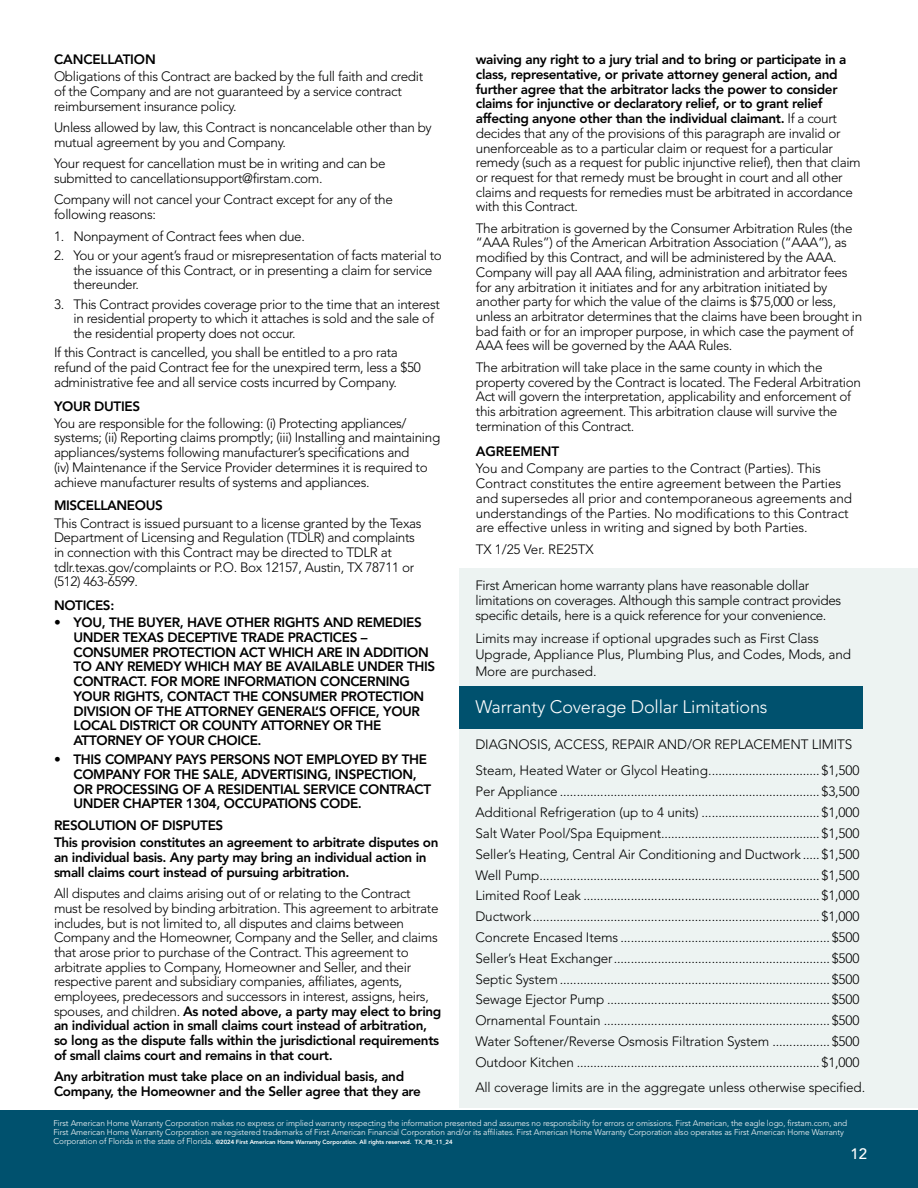
<style>
.page{position:relative;width:918px;height:1188px;background:#fff}
.page>*{position:absolute;margin:0;border:0;box-sizing:border-box;transform-origin:0 0}
.t1{font:300 18px "Avenir LT Std";letter-spacing:-.01em;color:#fff}
.t2{font:500 15px "Avenir LT Std";color:#fff}
.t3{font:300 13.5px/14.7px "Avenir LT Std";letter-spacing:-.025em;color:#000}
.t4{font:800 13.5px/14.7px "Avenir LT Std";letter-spacing:-.025em;color:#000}
.t5{font:300 8.25px/9px "Avenir LT Std";letter-spacing:-.01em;color:#fff}
.t6{font:800 6px "Avenir LT Std";letter-spacing:-.01em;color:#fff}
.s1{font-weight:800}
.s2{font-weight:300;font-size:8.25px}
</style>
<div class="page">
<div style="left:0;top:1110px;width:918px;height:78px;background:#00516e"></div>
<div style="left:459px;top:568px;width:459px;height:540px;background:#edf3f2"></div>
<div style="left:459px;top:686px;width:404px;height:42px;background:#00516e"></div>
<p class="t4" style="left:54px;top:52px;width:103px">CANCELLATION</p>
<p class="t3" style="left:54px;top:69px;width:371px">Obligations of this Contract are backed by the full faith and credit of the Company and are not guaranteed by a service contract reimbursement insurance policy.</p>
<p class="t3" style="left:54px;top:120px;width:379px">Unless allowed by law, this Contract is noncancelable other than by mutual agreement by you and Company.</p>
<p class="t3" style="left:54px;top:156px;width:333px">Your request for cancellation must be in writing and can be submitted to cancellationsupport@firstam.com.</p>
<p class="t3" style="left:54px;top:193px;width:340px">Company will not cancel your Contract except for any of the following reasons:</p>
<p class="t3" style="left:54px;top:229px;width:252px">1. Nonpayment of Contract fees when due.</p>
<p class="t3" style="left:73px;top:248px;width:370px;text-indent:-19px">2. You or your agent’s fraud or misrepresentation of facts material to the issuance of this Contract, or in presenting a claim for service thereunder.</p>
<p class="t3" style="left:73px;top:297px;width:368px;text-indent:-19px">3. This Contract provides coverage prior to the time that an interest in residential property to which it attaches is sold and the sale of the residential property does not occur.</p>
<p class="t3" style="left:54px;top:345px;width:368px">If this Contract is cancelled, you shall be entitled to a pro rata refund of the paid Contract fee for the unexpired term, less a $50 administrative fee and all service costs incurred by Company.</p>
<p class="t4" style="left:54px;top:399px;width:88px">YOUR DUTIES</p>
<p class="t3" style="left:54px;top:416px;width:388px">You are responsible for the following: (i) Protecting appliances/ systems; (ii) Reporting claims promptly; (iii) Installing and maintaining appliances/systems following manufacturer’s specifications and<br>(iv) Maintenance if the Service Provider determines it is required to achieve manufacturer results of systems and appliances.</p>
<p class="t4" style="left:54px;top:498px;width:110px">MISCELLANEOUS</p>
<p class="t3" style="left:54px;top:516px;width:369px">This Contract is issued pursuant to a license granted by the Texas Department of Licensing and Regulation (TDLR) and complaints in connection with this Contract may be directed to TDLR at tdlr.texas.gov/complaints or P.O. Box 12157, Austin, TX 78711 or (512) 463-6599.</p>
<p class="t4" style="left:54px;top:598px;width:62px">NOTICES:</p>
<p class="t4" style="left:73px;top:615px;width:363px;text-indent:-19px">• YOU, THE BUYER, HAVE OTHER RIGHTS AND REMEDIES UNDER TEXAS DECEPTIVE TRADE PRACTICES – CONSUMER PROTECTION ACT WHICH ARE IN ADDITION TO ANY REMEDY WHICH MAY BE AVAILABLE UNDER THIS CONTRACT. FOR MORE INFORMATION CONCERNING YOUR RIGHTS, CONTACT THE CONSUMER PROTECTION DIVISION OF THE ATTORNEY GENERAL’S OFFICE, YOUR LOCAL DISTRICT OR COUNTY ATTORNEY OR THE ATTORNEY OF YOUR CHOICE.</p>
<p class="t4" style="left:73px;top:752px;width:359px;text-indent:-19px">• THIS COMPANY PAYS PERSONS NOT EMPLOYED BY THE COMPANY FOR THE SALE, ADVERTISING, INSPECTION, OR PROCESSING OF A RESIDENTIAL SERVICE CONTRACT UNDER CHAPTER 1304, OCCUPATIONS CODE.</p>
<p class="t4" style="left:54px;top:817px;width:386px;line-height:17.1px">RESOLUTION OF DISPUTES<br>This provision constitutes an agreement to arbitrate disputes on</p>
<p class="t4" style="left:54px;top:850px;width:374px">an individual basis. Any party may bring an individual action in small claims court instead of pursuing arbitration.</p>
<p class="t3" style="left:54px;top:886px;width:389px">All disputes and claims arising out of or relating to the Contract must be resolved by binding arbitration. This agreement to arbitrate includes, but is not limited to, all disputes and claims between Company and the Homeowner, Company and the Seller, and claims that arose prior to purchase of the Contract. This agreement to arbitrate applies to Company, Homeowner and Seller, and their respective parent and subsidiary companies, affiliates, agents, employees, predecessors and successors in interest, assigns, heirs, spouses, and children. <span class="s1">As noted above, a party may elect to bring an individual action in small claims court instead of arbitration, so long as the dispute falls within the jurisdictional requirements of small claims court and remains in that court.</span></p>
<p class="t4" style="left:54px;top:1069px;width:369px">Any arbitration must take place on an individual basis, and<br>Company, the Homeowner and the Seller agree that they are</p>
<p class="t3" style="left:476px;top:52px;width:386px"><span class="s1">waiving any right to a jury trial and to bring or participate in a class, representative, or private attorney general action, and further agree that the arbitrator lacks the power to consider claims for injunctive or declaratory relief, or to grant relief affecting anyone other than the individual claimant.</span> If a court decides that any of the provisions of this paragraph are invalid or unenforceable as to a particular claim or request for a particular remedy (such as a request for public injunctive relief), then that claim or request for that remedy must be brought in court and all other claims and requests for remedies must be arbitrated in accordance with this Contract.</p>
<p class="t3" style="left:476px;top:221px;width:388px">The arbitration is governed by the Consumer Arbitration Rules (the “AAA Rules”) of the American Arbitration Association (“AAA”), as modified by this Contract, and will be administered by the AAA.<br>Company will pay all AAA filing, administration and arbitrator fees for any arbitration it initiates and for any arbitration initiated by another party for which the value of the claims is $75,000 or less, unless an arbitrator determines that the claims have been brought in bad faith or for an improper purpose, in which case the payment of AAA fees will be governed by the AAA Rules.</p>
<p class="t3" style="left:476px;top:360px;width:387px">The arbitration will take place in the same county in which the property covered by the Contract is located. The Federal Arbitration Act will govern the interpretation, applicability and enforcement of this arbitration agreement. This arbitration clause will survive the termination of this Contract.</p>
<p class="t4" style="left:476px;top:444px;width:85px">AGREEMENT</p>
<p class="t3" style="left:476px;top:461px;width:378px">You and Company are parties to the Contract (Parties). This Contract constitutes the entire agreement between the Parties and supersedes all prior and contemporaneous agreements and understandings of the Parties. No modifications to this Contract are effective unless in writing and signed by both Parties.</p>
<p class="t3" style="left:476px;top:542px;width:119px">TX 1/25 Ver. RE25TX</p>
<p class="t3" style="left:475px;top:577px;width:367px">First American home warranty plans have reasonable dollar limitations on coverages. Although this sample contract provides specific details, here is a quick reference for your convenience.</p>
<p class="t3" style="left:475px;top:630px;width:377px;line-height:16.5px">Limits may increase if optional upgrades such as First Class<br>Upgrade, Appliance Plus, Plumbing Plus, and Codes, Mods, and<br>More are purchased.</p>
<h1 class="t1" style="left:475px;top:696px;width:294px">Warranty Coverage Dollar Limitations</h1>
<p class="t3" style="left:475px;top:732px;width:386px;line-height:26.2px">DIAGNOSIS, ACCESS, REPAIR AND/OR REPLACEMENT LIMITS<br>Steam, Heated Water or Glycol Heating.................................$1,500</p>
<p class="t3" style="left:475px;top:781px;width:386px;line-height:20.9px;text-align:justify">Per Appliance .............................................................................$3,500<br>Additional Refrigeration (up to 4 units) ...................................$1,000<br>Salt Water Pool/Spa Equipment...............................................$1,500<br>Seller’s Heating, Central Air Conditioning and Ductwork .....$1,500<br>Well Pump...................................................................................$1,500<br>Limited Roof Leak ......................................................................$1,000<br>Ductwork.....................................................................................$1,000<br>Concrete Encased Items .............................................................. $500<br>Seller’s Heat Exchanger................................................................ $500<br>Septic System ................................................................................ $500<br>Sewage Ejector Pump .................................................................. $500<br>Ornamental Fountain ................................................................... $500<br>Water Softener/Reverse Osmosis Filtration System ................. $500<br>Outdoor Kitchen ........................................................................$1,000</p>
<p class="t3" style="left:475px;top:1080px;width:391px">All coverage limits are in the aggregate unless otherwise specified.</p>
<p class="t5" style="left:53px;top:1119px;width:795px">First American Home Warranty Corporation makes no express or implied warranty respecting the information presented and assumes no responsibility for errors or omissions. First American, the eagle logo, firstam.com, and<br>First American Home Warranty Corporation are registered trademarks of First American Financial Corporation and/or its affiliates. First American Home Warranty Corporation also operates as First American Home Warranty</p>
<p class="t6" style="left:53px;top:1139px;width:401px"><span class="s2">Corporation of Florida in the state of Florida.</span> ©2024 First American Home Warranty Corporation. All rights reserved. TX_PB_11_24</p>
<p class="t2" style="left:851px;top:1145px;width:18px">12</p>
</div>
